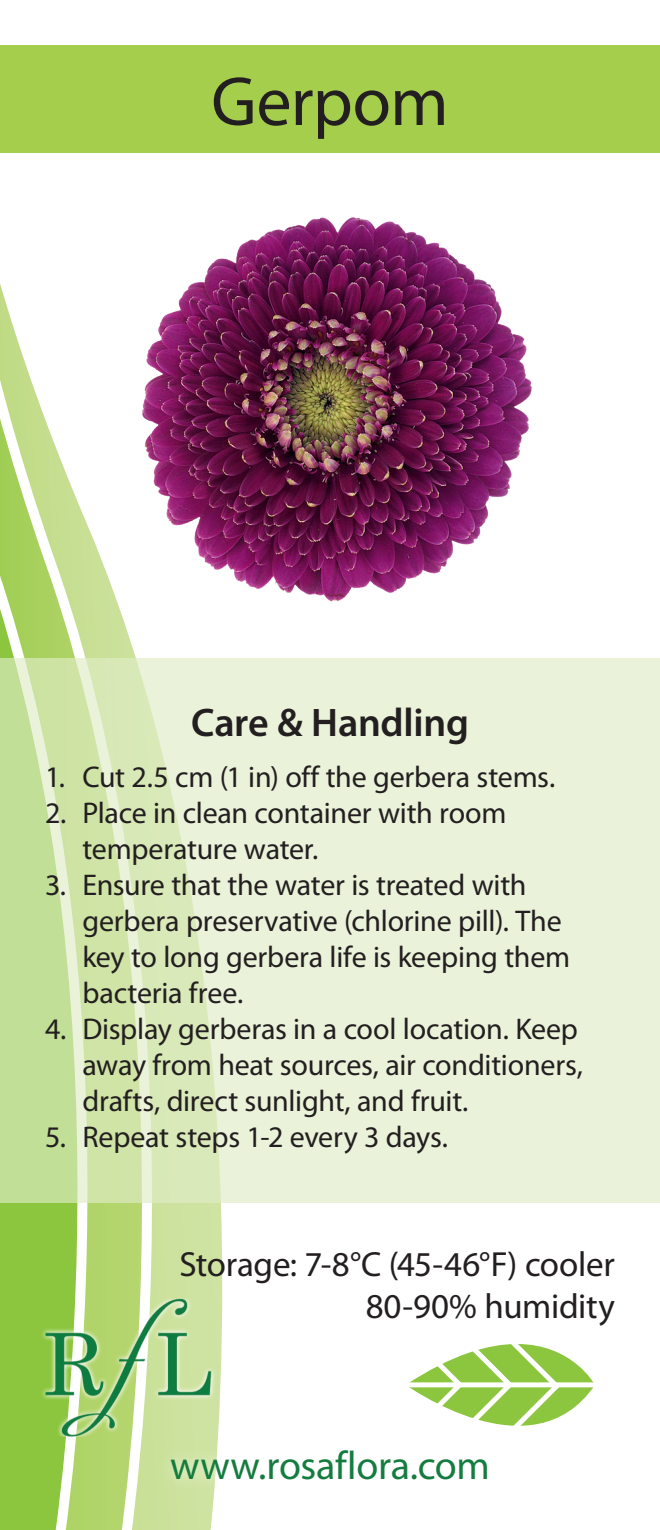
<style>
.page{position:relative;width:660px;height:1530px;background:#fff}
.page>*{position:absolute;margin:0;border:0;box-sizing:border-box;transform-origin:0 0}
.t1{font:70px "Myriad Pro";letter-spacing:-.01em;color:#231f20}
.t2{font:40px "Myriad Pro";letter-spacing:-.005em;color:#157c40}
.t3{font:600 40px "Myriad Pro";letter-spacing:-.005em;color:#231f20}
.t4{font:35px/42px "Myriad Pro";letter-spacing:-.005em;color:#231f20;text-align:right}
.t5{font:30px/36px "Myriad Pro";letter-spacing:-.01em;color:#231f20}
</style>
<div class="page">
<div style="left:153px;top:1203px;width:64px;height:327px;background:#cde29f"></div>
<svg style="left:0;top:283px;width:153px;height:1247px"></svg>
<svg style="left:409px;top:1344px;width:185px;height:82px"></svg>
<div style="left:0;top:45px;width:660px;height:108px;background:#a4ce4c"></div>
<img style="left:35px;top:1299px;width:182px;height:140px">
<svg style="left:0;top:658px;width:660px;height:545px;background:#e2efcc"></svg>
<img style="left:138px;top:217px;width:394px;height:389px">
<div style="left:154px;top:1433px;width:347px;height:61px;background:#fff;opacity:.75"></div>
<h1 class="t1" style="left:211px;top:58px;width:239px">Gerpom</h1>
<h2 class="t3" style="left:191px;top:697px;width:279px">Care &amp; Handling</h2>
<p class="t5" style="left:45px;top:759px;width:512px">1. Cut 2.5 cm (1 in) off the gerbera stems.</p>
<p class="t5" style="left:82px;top:795px;width:425px;text-indent:-38px">2. Place in clean container with room temperature water.</p>
<p class="t5" style="left:82px;top:867px;width:489px;text-indent:-38px">3. Ensure that the water is treated with gerbera preservative (chlorine pill). The key to long gerbera life is keeping them bacteria free.</p>
<p class="t5" style="left:82px;top:1011px;width:502px;text-indent:-38px">4. Display gerberas in a cool location. Keep away from heat sources, air conditioners, drafts, direct sunlight, and fruit.</p>
<p class="t5" style="left:45px;top:1119px;width:405px">5. Repeat steps 1-2 every 3 days.</p>
<p class="t4" style="left:179px;top:1243px;width:437px">Storage: 7-8°C (45-46°F) cooler<br>80-90% humidity</p>
<h2 class="t2" style="left:170px;top:1441px;width:321px">www.rosaflora.com</h2>
</div>
